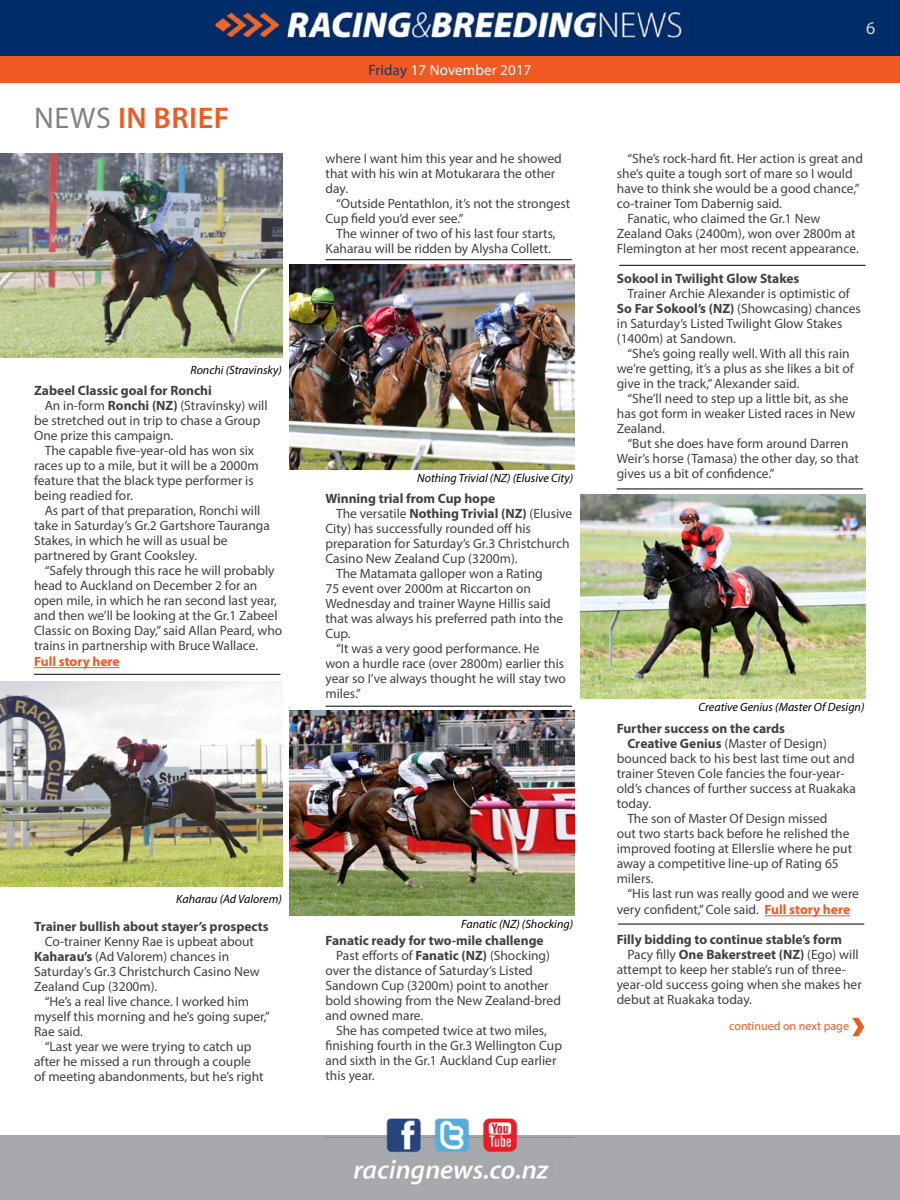
<style>
.page{position:relative;width:900px;height:1200px;background:#fff}
.page>*{position:absolute;margin:0;border:0;box-sizing:border-box;transform-origin:0 0}
.t1{font:600 30px "Myriad Pro";color:#f15922}
.t2{font:18px "Myriad Pro";color:#d1d4d4}
.t3{font:15px "Myriad Pro";letter-spacing:.01em;color:#fff}
.t4{font:13.5px/15px "Myriad Pro";color:#414042}
.t5{font:700 13.5px "Myriad Pro";color:#414042}
.t6{font:700 13.5px "Myriad Pro";color:#f15922}
.t7{font:italic 12px "Myriad Pro";color:#000}
.t8{font:12px "Myriad Pro";color:#f15922}
.s1{font-weight:400;color:#808285}
.s2{font-weight:700}
.s3{color:#203267}
.s4{font-weight:700;color:#f15922}
</style>
<div class="page">
<div style="left:0;top:1136px;width:900px;height:64px;background:#a7a9ac"></div>
<img style="left:325px;top:1118px;width:250px;height:67px">
<div style="left:0;top:56px;width:900px;height:27px;background:#f15922"></div>
<img style="left:0;top:0;width:900px;height:56px">
<hr style="left:34px;top:674px;width:246px;height:1px;background:#000">
<hr style="left:326px;top:706px;width:246px;height:1px;background:#000">
<hr style="left:618px;top:924px;width:246px;height:1px;background:#000">
<hr style="left:325px;top:259px;width:247px;height:1px;background:#000">
<hr style="left:617px;top:489px;width:246px;height:1px;background:#000">
<hr style="left:619px;top:265px;width:247px;height:1px;background:#000">
<svg style="left:852px;top:1018px;width:12px;height:18px"></svg>
<hr style="left:34px;top:667px;width:86px;height:1px;background:#f15922">
<img style="left:0;top:153px;width:283px;height:204px">
<img style="left:0;top:682px;width:283px;height:204px">
<img style="left:289px;top:265px;width:285px;height:204px">
<img style="left:581px;top:494px;width:285px;height:205px">
<img style="left:289px;top:711px;width:285px;height:204px">
<hr style="left:765px;top:915px;width:85px;height:1px;background:#f15922">
<h1 class="t1" style="left:34px;top:98px;width:179px"><span class="s1">NEWS</span> IN BRIEF</h1>
<p class="t7" style="left:190px;top:362px;width:93px">Ronchi (Stravinsky)</p>
<p class="t5" style="left:34px;top:381px;width:179px">Zabeel Classic goal for Ronchi</p>
<p class="t4" style="left:45px;top:398px;width:224px">An in-form <span class="s2">Ronchi (NZ)</span> (Stravinsky) will</p>
<p class="t4" style="left:34px;top:413px;width:228px">be stretched out in trip to chase a Group</p>
<p class="t4" style="left:34px;top:428px;width:141px">One prize this campaign.</p>
<p class="t4" style="left:45px;top:443px;width:211px">The capable five-year-old has won six</p>
<p class="t4" style="left:34px;top:458px;width:226px">races up to a mile, but it will be a 2000m</p>
<p class="t4" style="left:34px;top:473px;width:221px">feature that the black type performer is</p>
<p class="t4" style="left:34px;top:488px;width:100px">being readied for.</p>
<p class="t4" style="left:45px;top:503px;width:217px">As part of that preparation, Ronchi will</p>
<p class="t4" style="left:34px;top:518px;width:237px">take in Saturday’s Gr.2 Gartshore Tauranga</p>
<p class="t4" style="left:34px;top:533px;width:195px">Stakes, in which he will as usual be</p>
<p class="t4" style="left:34px;top:548px;width:165px">partnered by Grant Cooksley.</p>
<p class="t4" style="left:45px;top:563px;width:231px">“Safely through this race he will probably</p>
<p class="t4" style="left:34px;top:578px;width:225px">head to Auckland on December 2 for an</p>
<p class="t4" style="left:34px;top:593px;width:244px">open mile, in which he ran second last year,</p>
<p class="t4" style="left:34px;top:608px;width:245px">and then we’ll be looking at the Gr.1 Zabeel</p>
<p class="t4" style="left:34px;top:623px;width:250px">Classic on Boxing Day,” said Allan Peard, who</p>
<p class="t4" style="left:34px;top:638px;width:226px">trains in partnership with Bruce Wallace.</p>
<p class="t6" style="left:34px;top:653px;width:87px">Full story here</p>
<p class="t3" style="left:368px;top:61px;width:165px"><span class="s3">Friday</span> 17 November 2017</p>
<p class="t4" style="left:326px;top:151px;width:238px">where I want him this year and he showed that with his win at Motukarara the other day.</p>
<p class="t4" style="left:326px;top:196px;width:246px;text-indent:11px">“Outside Pentathlon, it’s not the strongest<br>Cup field you’d ever see.”</p>
<p class="t4" style="left:326px;top:226px;width:232px;text-indent:11px">The winner of two of his last four starts,<br>Kaharau will be ridden by Alysha Collett.</p>
<p class="t7" style="left:417px;top:471px;width:157px">Nothing Trivial (NZ) (Elusive City)</p>
<p class="t5" style="left:325px;top:490px;width:171px">Winning trial from Cup hope</p>
<p class="t4" style="left:336px;top:506px;width:238px">The versatile <span class="s2">Nothing Trivial (NZ)</span> (Elusive</p>
<p class="t4" style="left:325px;top:521px;width:207px">City) has successfully rounded off his</p>
<p class="t4" style="left:325px;top:536px;width:246px">preparation for Saturday’s Gr.3 Christchurch</p>
<p class="t4" style="left:325px;top:551px;width:194px">Casino New Zealand Cup (3200m).</p>
<p class="t4" style="left:336px;top:566px;width:208px">The Matamata galloper won a Rating</p>
<p class="t4" style="left:325px;top:581px;width:207px">75 event over 2000m at Riccarton on</p>
<p class="t4" style="left:325px;top:596px;width:227px">Wednesday and trainer Wayne Hillis said</p>
<p class="t4" style="left:325px;top:611px;width:239px">that was always his preferred path into the</p>
<p class="t4" style="left:325px;top:626px;width:27px">Cup.</p>
<p class="t4" style="left:336px;top:641px;width:205px">“It was a very good performance. He</p>
<p class="t4" style="left:325px;top:656px;width:240px">won a hurdle race (over 2800m) earlier this</p>
<p class="t4" style="left:325px;top:671px;width:242px">year so I’ve always thought he will stay two</p>
<p class="t4" style="left:325px;top:686px;width:37px">miles.”</p>
<p class="t7" style="left:176px;top:891px;width:107px">Kaharau (Ad Valorem)</p>
<p class="t5" style="left:34px;top:917px;width:236px">Trainer bullish about stayer’s prospects</p>
<p class="t4" style="left:34px;top:933px;width:227px;text-indent:11px">Co-trainer Kenny Rae is upbeat about <span class="s2">Kaharau’s</span> (Ad Valorem) chances in Saturday’s Gr.3 Christchurch Casino New Zealand Cup (3200m).</p>
<p class="t4" style="left:34px;top:993px;width:237px;text-indent:11px">“He’s a real live chance. I worked him myself this morning and he’s going super,”<br>Rae said.</p>
<p class="t4" style="left:34px;top:1038px;width:231px;text-indent:11px">“Last year we were trying to catch up after he missed a run through a couple of meeting abandonments, but he’s right</p>
<p class="t7" style="left:461px;top:917px;width:113px">Fanatic (NZ) (Shocking)</p>
<p class="t5" style="left:325px;top:932px;width:220px">Fanatic ready for two-mile challenge</p>
<p class="t4" style="left:336px;top:948px;width:215px">Past efforts of <span class="s2">Fanatic (NZ)</span> (Shocking)</p>
<p class="t4" style="left:325px;top:963px;width:209px">over the distance of Saturday’s Listed</p>
<p class="t4" style="left:325px;top:978px;width:225px">Sandown Cup (3200m) point to another</p>
<p class="t4" style="left:325px;top:993px;width:237px">bold showing from the New Zealand-bred</p>
<p class="t4" style="left:325px;top:1008px;width:99px">and owned mare.</p>
<p class="t4" style="left:336px;top:1023px;width:212px">She has competed twice at two miles,</p>
<p class="t4" style="left:325px;top:1038px;width:238px">finishing fourth in the Gr.3 Wellington Cup</p>
<p class="t4" style="left:325px;top:1053px;width:233px">and sixth in the Gr.1 Auckland Cup earlier</p>
<p class="t4" style="left:325px;top:1068px;width:51px">this year.</p>
<h2 class="t2" style="left:866px;top:17px;width:11px">6</h2>
<p class="t4" style="left:627px;top:151px;width:237px">“She’s rock-hard fit. Her action is great and</p>
<p class="t4" style="left:617px;top:166px;width:237px">she’s quite a tough sort of mare so I would</p>
<p class="t4" style="left:617px;top:181px;width:244px">have to think she would be a good chance,”</p>
<p class="t4" style="left:617px;top:196px;width:167px">co-trainer Tom Dabernig said.</p>
<p class="t4" style="left:627px;top:211px;width:194px">Fanatic, who claimed the Gr.1 New</p>
<p class="t4" style="left:617px;top:226px;width:240px">Zealand Oaks (2400m), won over 2800m at</p>
<p class="t4" style="left:617px;top:241px;width:243px">Flemington at her most recent appearance.</p>
<p class="t5" style="left:617px;top:270px;width:184px">Sokool in Twilight Glow Stakes</p>
<p class="t4" style="left:617px;top:286px;width:245px;text-indent:11px">Trainer Archie Alexander is optimistic of <span class="s2">So Far Sokool’s (NZ)</span> (Showcasing) chances in Saturday’s Listed Twilight Glow Stakes (1400m) at Sandown.</p>
<p class="t4" style="left:617px;top:346px;width:238px;text-indent:11px">“She’s going really well. With all this rain we’re getting, it’s a plus as she likes a bit of give in the track,” Alexander said.</p>
<p class="t4" style="left:617px;top:391px;width:240px;text-indent:11px">“She’ll need to step up a little bit, as she has got form in weaker Listed races in New<br>Zealand.</p>
<p class="t4" style="left:617px;top:436px;width:244px;text-indent:11px">“But she does have form around Darren<br>Weir’s horse (Tamasa) the other day, so that gives us a bit of confidence.”</p>
<p class="t7" style="left:699px;top:700px;width:167px">Creative Genius (Master Of Design)</p>
<p class="t5" style="left:617px;top:720px;width:170px">Further success on the cards</p>
<p class="t4" style="left:627px;top:736px;width:201px"><span class="s2">Creative Genius</span> (Master of Design)</p>
<p class="t4" style="left:617px;top:751px;width:239px">bounced back to his best last time out and</p>
<p class="t4" style="left:617px;top:766px;width:229px">trainer Steven Cole fancies the four-year-</p>
<p class="t4" style="left:617px;top:781px;width:241px">old’s chances of further success at Ruakaka</p>
<p class="t4" style="left:617px;top:796px;width:36px">today.</p>
<p class="t4" style="left:627px;top:811px;width:202px">The son of Master Of Design missed</p>
<p class="t4" style="left:617px;top:826px;width:234px">out two starts back before he relished the</p>
<p class="t4" style="left:617px;top:841px;width:237px">improved footing at Ellerslie where he put</p>
<p class="t4" style="left:617px;top:856px;width:224px">away a competitive line-up of Rating 65</p>
<p class="t4" style="left:617px;top:871px;width:38px">milers.</p>
<p class="t4" style="left:627px;top:886px;width:233px">“His last run was really good and we were</p>
<p class="t4" style="left:617px;top:902px;width:235px">very confident,” Cole said. <span class="s4">Full story here</span></p>
<p class="t5" style="left:617px;top:931px;width:227px">Filly bidding to continue stable’s form</p>
<p class="t4" style="left:627px;top:947px;width:233px">Pacy filly <span class="s2">One Bakerstreet (NZ)</span> (Ego) will</p>
<p class="t4" style="left:617px;top:962px;width:231px">attempt to keep her stable’s run of three-</p>
<p class="t4" style="left:617px;top:977px;width:247px">year-old success going when she makes her</p>
<p class="t4" style="left:617px;top:992px;width:137px">debut at Ruakaka today.</p>
<p class="t8" style="left:729px;top:1019px;width:121px">continued on next page</p>
</div>
